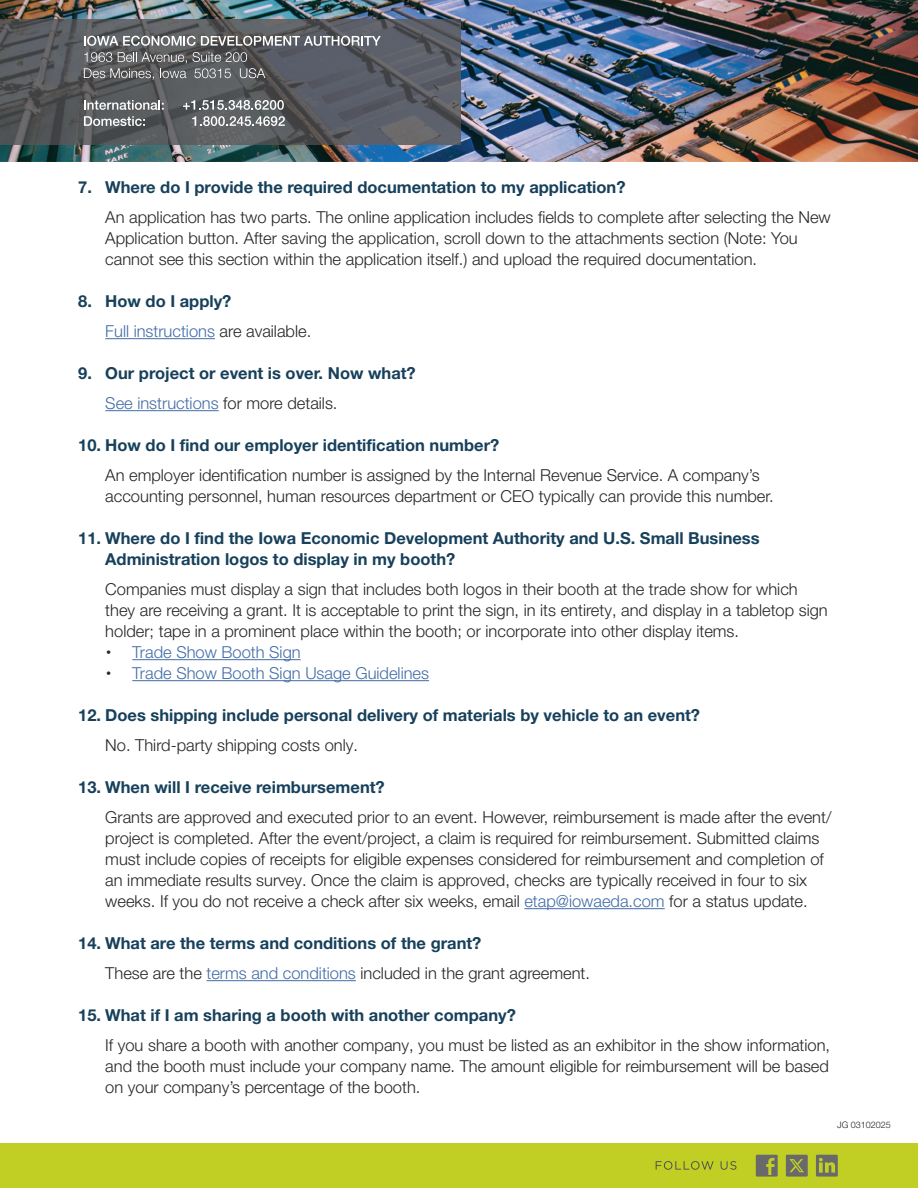
<style>
.page{position:relative;width:918px;height:1188px;background:#fff}
.page>*{position:absolute;margin:0;border:0;box-sizing:border-box;transform-origin:0 0}
.t1{font:300 16.5px/21px "Helvetica Neue LT Pro";color:#262626}
.Question{font:700 16.5px/21px "Helvetica Neue LT Pro";color:#17405b}
.t2{font:300 16.5px "Helvetica Neue LT Pro";color:#436da8}
.t3{font:300 9px "Helvetica Neue LT Pro";color:#231f20}
.s1{color:#262626}
.s2{font-family:"Gotham";font-weight:100;color:#262626}
.s3{color:#436da8}
</style>
<div class="page">
<img style="left:0;top:0;width:918px;height:162px">
<img style="left:0;top:19px;width:460px;height:125px">
<svg style="left:84px;top:36px;width:297px;height:10px"></svg>
<svg style="left:84px;top:52px;width:181px;height:28px;background:#6e6f70"></svg>
<svg style="left:84px;top:100px;width:80px;height:10px"></svg>
<svg style="left:183px;top:100px;width:101px;height:10px"></svg>
<svg style="left:84px;top:116px;width:61px;height:10px"></svg>
<svg style="left:192px;top:116px;width:93px;height:10px"></svg>
<div style="left:0;top:1143px;width:918px;height:45px;background:#c1ce23"></div>
<svg style="left:656px;top:1161px;width:58px;height:9px"></svg>
<svg style="left:721px;top:1161px;width:15px;height:9px"></svg>
<svg style="left:786px;top:1155px;width:22px;height:22px"></svg>
<svg style="left:756px;top:1155px;width:22px;height:22px"></svg>
<svg style="left:816px;top:1155px;width:22px;height:22px"></svg>
<hr style="left:105px;top:338px;width:110px;height:1px;background:#436da8">
<hr style="left:105px;top:410px;width:114px;height:1px;background:#436da8">
<hr style="left:132px;top:659px;width:169px;height:1px;background:#436da8">
<hr style="left:132px;top:680px;width:297px;height:1px;background:#436da8">
<hr style="left:524px;top:908px;width:141px;height:1px;background:#436da8">
<hr style="left:206px;top:980px;width:150px;height:1px;background:#436da8">
<h2 class="Question" style="left:78px;top:176px;width:549px">7. Where do I provide the required documentation to my application?</h2>
<p class="t1" style="left:105px;top:206px;width:727px">An application has two parts. The online application includes fields to complete after selecting the New<br>Application button. After saving the application, scroll down to the attachments section (Note: You cannot see this section within the application itself.) and upload the required documentation.</p>
<h2 class="Question" style="left:78px;top:290px;width:155px">8. How do I apply?</h2>
<p class="t2" style="left:105px;top:321px;width:207px">Full instructions <span class="s1">are available.</span></p>
<h2 class="Question" style="left:78px;top:362px;width:339px">9. Our project or event is over. Now what?</h2>
<p class="t2" style="left:105px;top:393px;width:234px">See instructions <span class="s1">for more details.</span></p>
<h2 class="Question" style="left:78px;top:434px;width:423px">10. How do I find our employer identification number?</h2>
<p class="t1" style="left:105px;top:464px;width:670px">An employer identification number is assigned by the Internal Revenue Service. A company’s accounting personnel, human resources department or CEO typically can provide this number.</p>
<h2 class="Question" style="left:105px;top:527px;width:656px;text-indent:-27px">11. Where do I find the Iowa Economic Development Authority and U.S. Small Business<br>Administration logos to display in my booth?</h2>
<p class="t1" style="left:105px;top:578px;width:724px">Companies must display a sign that includes both logos in their booth at the trade show for which they are receiving a grant. It is acceptable to print the sign, in its entirety, and display in a tabletop sign holder; tape in a prominent place within the booth; or incorporate into other display items.</p>
<p class="t2" style="left:105px;top:642px;width:197px"><span class="s2">•</span> Trade Show Booth Sign</p>
<p class="t2" style="left:105px;top:663px;width:325px"><span class="s2">•</span> Trade Show Booth Sign Usage Guidelines</p>
<h2 class="Question" style="left:78px;top:704px;width:623px">12. Does shipping include personal delivery of materials by vehicle to an event?</h2>
<p class="t1" style="left:105px;top:734px;width:254px">No. Third-party shipping costs only.</p>
<h2 class="Question" style="left:78px;top:776px;width:308px">13. When will I receive reimbursement?</h2>
<p class="t1" style="left:105px;top:806px;width:728px">Grants are approved and executed prior to an event. However, reimbursement is made after the event/ project is completed. After the event/project, a claim is required for reimbursement. Submitted claims must include copies of receipts for eligible expenses considered for reimbursement and completion of an immediate results survey. Once the claim is approved, checks are typically received in four to six weeks. If you do not receive a check after six weeks, email <span class="s3">etap@iowaeda.com</span> for a status update.</p>
<h2 class="Question" style="left:78px;top:932px;width:405px">14. What are the terms and conditions of the grant?</h2>
<p class="t1" style="left:105px;top:962px;width:486px">These are the <span class="s3">terms and conditions</span> included in the grant agreement.</p>
<h2 class="Question" style="left:78px;top:1004px;width:439px">15. What if I am sharing a booth with another company?</h2>
<p class="t1" style="left:105px;top:1034px;width:726px;text-align:justify">If you share a booth with another company, you must be listed as an exhibitor in the show information, and the booth must include your company name. The amount eligible for reimbursement will be based on your company’s percentage of the booth.</p>
<p class="t3" style="left:837px;top:1120px;width:55px">JG 03102025</p>
</div>
